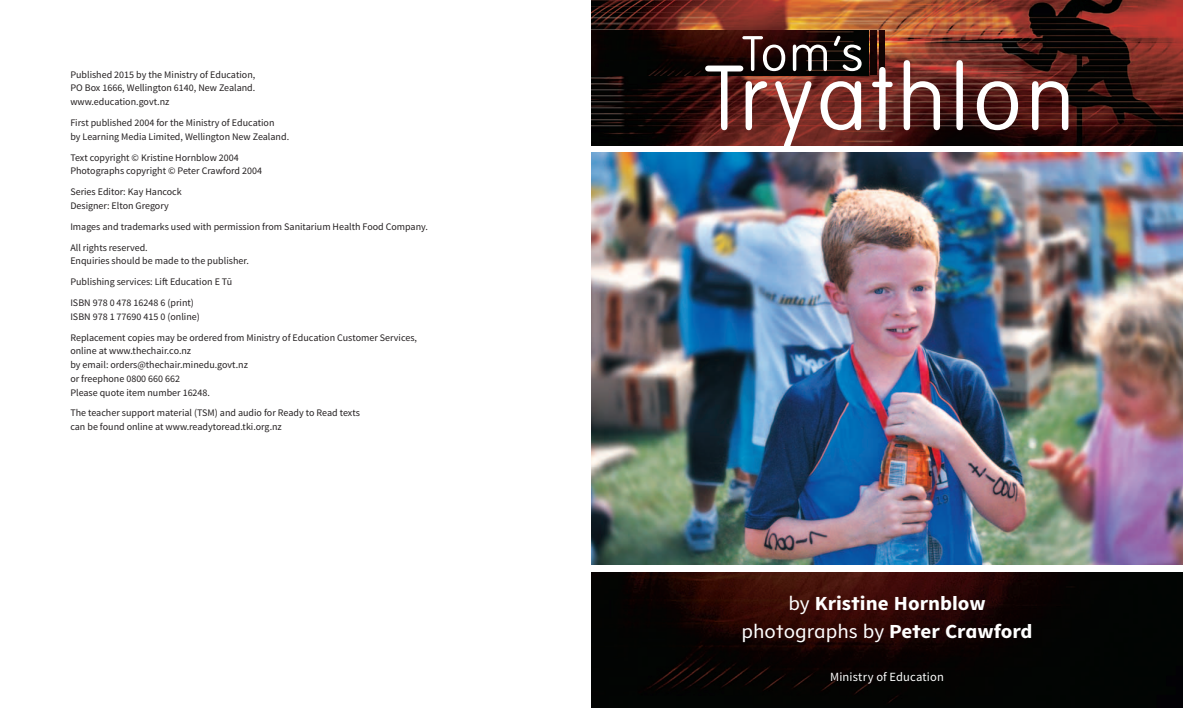
<style>
.page{position:relative;width:1183px;height:708px;background:#fff}
.page>*{position:absolute;margin:0;border:0;box-sizing:border-box;transform-origin:0 0}
.t1{font:700 20px/28.8px "Tipu";color:#fff;text-align:center;scale:1.05 1}
.t2{font:12.5px "Source Sans Pro";letter-spacing:.01em;color:#fff}
.t3{font:10px/13.8px "Source Sans Pro";color:#231f20}
.s1{font-weight:400}
</style>
<div class="page">
<img style="left:591px;top:0;width:591px;height:146px">
<img style="left:591px;top:30px;width:277px;height:45px">
<img style="left:591px;top:152px;width:591px;height:413px">
<img style="left:870px;top:30px;width:5px;height:45px">
<img style="left:878px;top:30px;width:6px;height:37px">
<svg style="left:705px;top:36px;width:156px;height:110px"></svg>
<svg style="left:871px;top:67px;width:21px;height:63px"></svg>
<svg style="left:903px;top:60px;width:36px;height:70px"></svg>
<svg style="left:956px;top:60px;width:6px;height:70px"></svg>
<svg style="left:976px;top:81px;width:41px;height:49px"></svg>
<svg style="left:1031px;top:81px;width:37px;height:49px"></svg>
<img style="left:591px;top:572px;width:591px;height:136px">
<p class="t3" style="left:70px;top:68px;width:186px;text-align:justify">Published 2015 by the Ministry of Education, PO Box 1666, Wellington 6140, New Zealand. www.education.govt.nz</p>
<p class="t3" style="left:70px;top:117px;width:220px">First published 2004 for the Ministry of Education<br>by Learning Media Limited, Wellington New Zealand.</p>
<p class="t3" style="left:70px;top:151px;width:193px">Text copyright © Kristine Hornblow 2004<br>Photographs copyright © Peter Crawford 2004</p>
<p class="t3" style="left:70px;top:186px;width:113px">Series Editor: Kay Hancock<br>Designer: Elton Gregory</p>
<p class="t3" style="left:70px;top:217px;width:359px;line-height:20.9px">Images and trademarks used with permission from Sanitarium Health Food Company.<br>All rights reserved.</p>
<p class="t3" style="left:70px;top:251px;width:180px;line-height:20.9px">Enquiries should be made to the publisher.<br>Publishing services: Lift Education E Tū<br>ISBN 978 0 478 16248 6 (print)</p>
<p class="t3" style="left:70px;top:307px;width:348px;line-height:20.9px">ISBN 978 1 77690 415 0 (online)<br>Replacement copies may be ordered from Ministry of Education Customer Services,</p>
<p class="t3" style="left:70px;top:345px;width:179px">online at www.thechair.co.nz<br>by email: orders@thechair.minedu.govt.nz or freephone 0800 660 662<br>Please quote item number 16248.</p>
<p class="t3" style="left:70px;top:407px;width:291px">The teacher support material (TSM) and audio for Ready to Read texts can be found online at www.readytoread.tki.org.nz</p>
<h1 class="t1" style="left:741px;top:590px;width:279px"><span class="s1">by</span> Kristine Hornblow <span class="s1">photographs by</span> Peter Crawford</h1>
<p class="t2" style="left:830px;top:671px;width:115px">Ministry of Education</p>
</div>
